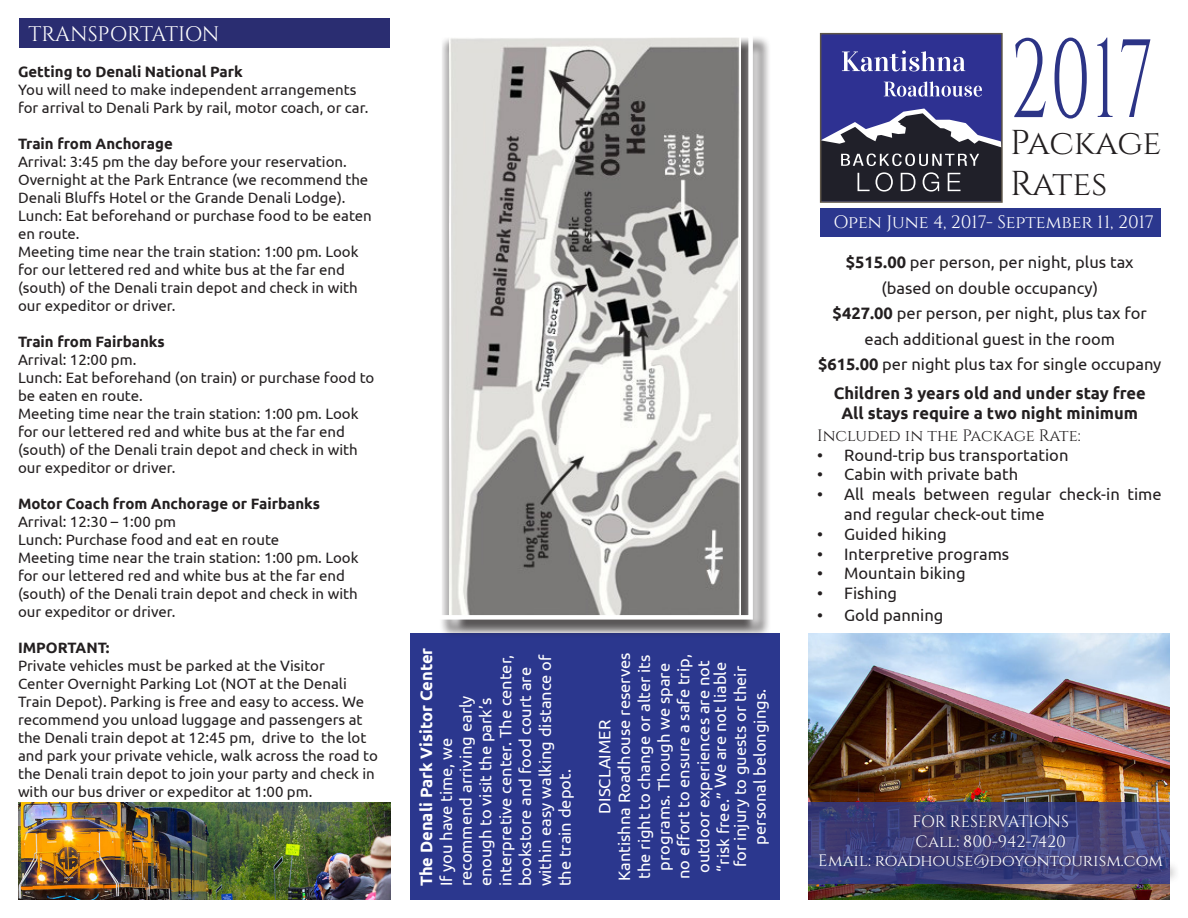
<style>
.page{position:relative;width:1188px;height:918px;background:#fff}
.page>*{position:absolute;margin:0;border:0;box-sizing:border-box;transform-origin:0 0}
.t1{font:111.3px "Cinzel";color:#2c3486;scale:.62 1}
.t2{font:34.5px/41.4px "Cinzel";letter-spacing:-.015em;color:#231f20}
.t3{font:21px "Cinzel";letter-spacing:-.02em;color:#fff}
.t4{font:18px "Cinzel";color:#fff}
.t5{font:16.5px/19.8px "Ubuntu";color:#fff;text-align:center}
.t6{font:16.5px/19.8px "Ubuntu";color:#231f20}
.t7{font:700 16.5px "Ubuntu";color:#231f20}
.t8{font:16.5px/19.8px "Cinzel";letter-spacing:-.01em;color:#fff;text-align:center}
.t9{font:700 16.5px "Ubuntu";color:#fff}
.t10{font:16.5px "Cinzel";letter-spacing:-.005em;color:#231f20}
.t11{font:15px/18px "Ubuntu";color:#231f20}
.t12{font:700 15px "Ubuntu";color:#231f20}
.s1{font-weight:700}
</style>
<div class="page">
<div style="left:821px;top:209px;width:340px;height:28px;background:#2b378e"></div>
<div style="left:410px;top:634px;width:370px;height:266px;background:#2b378e"></div>
<div style="left:19px;top:18px;width:370px;height:30px;background:#2a2d71"></div>
<img style="left:809px;top:634px;width:361px;height:266px">
<div style="left:821px;top:35px;width:181px;height:166px;background:#2e3192"></div>
<svg style="left:842px;top:50px;width:123px;height:21px"></svg>
<svg style="left:884px;top:81px;width:98px;height:16px"></svg>
<svg style="left:823px;top:109px;width:177px;height:91px"></svg>
<div style="left:820px;top:33px;width:183px;height:170px;border:2px solid #5d5548"></div>
<svg style="left:809px;top:803px;width:361px;height:81px;background:#3b3d77"></svg>
<div style="left:439px;top:35px;width:333px;height:603px;background:#231f20;opacity:.75"></div>
<img style="left:450px;top:38px;width:291px;height:577px">
<div style="left:437px;top:33px;width:316px;height:587px;border:4px solid #fff"></div>
<img style="left:18px;top:803px;width:372px;height:97px">
<div style="left:823px;top:817px;width:357px;height:70px;background:#231f20;opacity:.75"></div>
<p class="t3" style="left:29px;top:21px;width:193px">TRANSPORTATION</p>
<p class="t12" style="left:18px;top:62px;width:226px">Getting to Denali National Park</p>
<p class="t11" style="left:18px;top:80px;width:352px">You will need to make independent arrangements for arrival to Denali Park by rail, motor coach, or car.</p>
<p class="t12" style="left:18px;top:134px;width:156px">Train from Anchorage</p>
<p class="t11" style="left:18px;top:152px;width:352px">Arrival: 3:45 pm the day before your reservation.<br>Overnight at the Park Entrance (we recommend the<br>Denali Bluffs Hotel or the Grande Denali Lodge).</p>
<p class="t11" style="left:18px;top:206px;width:355px">Lunch: Eat beforehand or purchase food to be eaten en route.</p>
<p class="t11" style="left:18px;top:242px;width:342px">Meeting time near the train station: 1:00 pm. Look for our lettered red and white bus at the far end (south) of the Denali train depot and check in with our expeditor or driver.</p>
<p class="t12" style="left:18px;top:332px;width:148px">Train from Fairbanks</p>
<p class="t11" style="left:18px;top:350px;width:120px">Arrival: 12:00 pm.</p>
<p class="t11" style="left:18px;top:368px;width:358px">Lunch: Eat beforehand (on train) or purchase food to be eaten en route.</p>
<p class="t11" style="left:18px;top:404px;width:342px">Meeting time near the train station: 1:00 pm. Look for our lettered red and white bus at the far end (south) of the Denali train depot and check in with our expeditor or driver.</p>
<p class="t12" style="left:18px;top:494px;width:304px">Motor Coach from Anchorage or Fairbanks</p>
<p class="t11" style="left:18px;top:512px;width:160px">Arrival: 12:30 – 1:00 pm</p>
<p class="t11" style="left:18px;top:530px;width:263px">Lunch: Purchase food and eat en route</p>
<p class="t11" style="left:18px;top:548px;width:342px">Meeting time near the train station: 1:00 pm. Look for our lettered red and white bus at the far end (south) of the Denali train depot and check in with our expeditor or driver.</p>
<p class="t12" style="left:18px;top:638px;width:93px">IMPORTANT:</p>
<p class="t11" style="left:18px;top:656px;width:361px">Private vehicles must be parked at the Visitor<br>Center Overnight Parking Lot (NOT at the Denali Train Depot). Parking is free and easy to access. We recommend you unload luggage and passengers at the Denali train depot at 12:45 pm, drive to the lot and park your private vehicle, walk across the road to the Denali train depot to join your party and check in with our bus driver or expeditor at 1:00 pm.</p>
<p class="t9" style="left:416px;top:886px;width:240px;rotate:-90deg">The Denali Park Visitor Center</p>
<p class="t5" style="left:436px;top:886px;width:234px;text-align:left;rotate:-90deg">If you have time, we recommend arriving early enough to visit the park’s interpretive center. The center, bookstore and food court are within easy walking distance of the train depot.</p>
<p class="t5" style="left:614px;top:881px;width:230px;rotate:-90deg">Kantishna Roadhouse reserves the right to change or alter its programs. Though we spare no effort to ensure a safe trip, outdoor experiences are not</p>
<p class="t5" style="left:710px;top:872px;width:211px;rotate:-90deg">“risk free.” We are not liable for injury to guests or their personal belongings.</p>
<p class="t5" style="left:594px;top:814px;width:95px;rotate:-90deg">DISCLAIMER</p>
<p class="t1" style="left:1010px;top:15px;width:232px">2017</p>
<p class="t2" style="left:1010px;top:123px;width:153px">Package<br>Rates</p>
<p class="t4" style="left:833px;top:212px;width:322px">Open June 4, 2017- September 11, 2017</p>
<p class="t6" style="left:846px;top:252px;width:289px"><span class="s1">$515.00</span> per person, per night, plus tax</p>
<p class="t6" style="left:881px;top:277px;width:218px">(based on double occupancy)</p>
<p class="t6" style="left:833px;top:300px;width:316px;line-height:25.5px;text-align:center"><span class="s1">$427.00</span> per person, per night, plus tax for each additional guest in the room</p>
<p class="t6" style="left:818px;top:354px;width:345px"><span class="s1">$615.00</span> per night plus tax for single occupany</p>
<p class="t7" style="left:834px;top:383px;width:314px">Children 3 years old and under stay free</p>
<p class="t7" style="left:841px;top:403px;width:298px">All stays require a two night minimum</p>
<p class="t10" style="left:817px;top:426px;width:265px">Included in the Package Rate:</p>
<p class="t6" style="left:817px;top:444px;width:253px">• Round-trip bus transportation</p>
<p class="t6" style="left:817px;top:464px;width:202px">• Cabin with private bath</p>
<p class="t6" style="left:844px;top:484px;width:319px;text-indent:-27px">• All meals between regular check-in time and regular check-out time</p>
<p class="t6" style="left:817px;top:523px;width:131px">• Guided hiking</p>
<p class="t6" style="left:817px;top:543px;width:194px">• Interpretive programs</p>
<p class="t6" style="left:817px;top:563px;width:150px">• Mountain biking</p>
<p class="t6" style="left:817px;top:583px;width:81px">• Fishing</p>
<p class="t6" style="left:817px;top:604px;width:128px">• Gold panning</p>
<p class="t8" style="left:819px;top:812px;width:346px">FOR RESERVATIONS<br>Call: 800-942-7420<br>Email: roadhouse@doyontourism.com</p>
</div>
